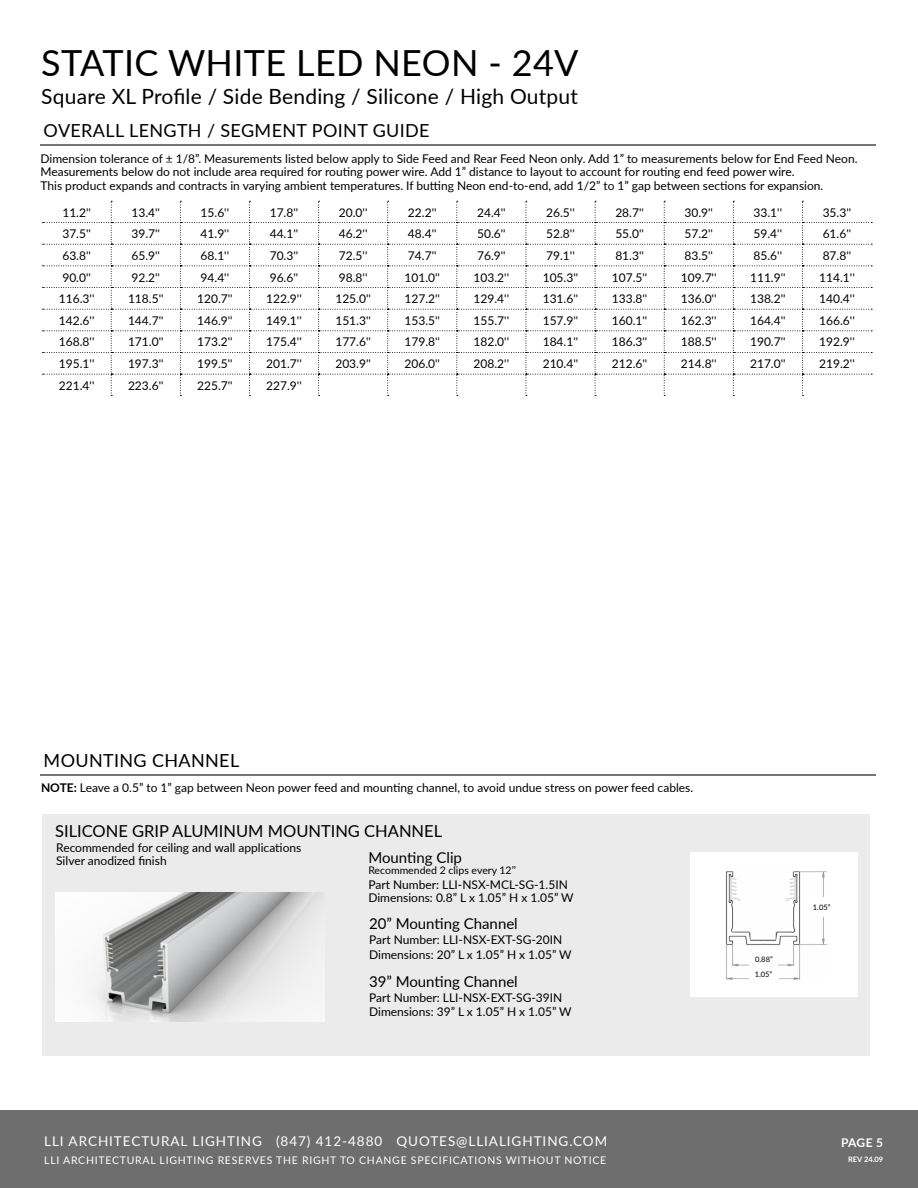
<style>
.page{position:relative;width:918px;height:1188px;background:#fff}
.page>*{position:absolute;margin:0;border:0;box-sizing:border-box;transform-origin:0 0}
.t1{font:36px "Lato";letter-spacing:.01em;color:#000}
.t2{font:21px "Lato";letter-spacing:.01em;color:#000}
.t3{font:18px "Lato";letter-spacing:.02em;color:#000}
.t4{font:16.5px "Lato";color:#000}
.t5{font:15px "Lato";color:#000}
.t6{font:13.5px "Lato";letter-spacing:.07em;color:#fff}
.t7{font:12px/13.5px "Lato";color:#000}
.t8{font:700 12px "Lato";color:#fff}
.t9{font:10.5px "Lato";letter-spacing:.07em;color:#fff}
.t10{font:10.5px "Lato";color:#000}
.t11{font:7.5px "Lato";color:#000}
.t12{font:700 7.5px "Lato";color:#fff}
.s1{font-weight:700}
</style>
<div class="page">
<div style="left:0;top:1110px;width:918px;height:78px;background:#6f6e6f"></div>
<hr style="left:41px;top:144px;width:835px;height:1px;background:#737577">
<div style="left:42px;top:814px;width:827px;height:242px;background:#ebebeb"></div>
<img style="left:56px;top:892px;width:269px;height:130px">
<div style="left:690px;top:852px;width:168px;height:145px;background:#fff"></div>
<hr style="left:41px;top:774px;width:835px;height:1px;background:#737577">
<img style="left:726px;top:871px;width:100px;height:108px">
<div style="left:749px;top:971px;width:29px;height:14px;background:#fff"></div>
<div style="left:750px;top:952px;width:28px;height:14px;background:#fff"></div>
<div style="left:807px;top:898px;width:29px;height:19px;background:#fff"></div>
<svg style="left:42px;top:201px;width:830px;height:195px"></svg>
<h1 class="t1" style="left:41px;top:37px;width:539px">STATIC WHITE LED NEON - 24V</h1>
<h2 class="t2" style="left:41px;top:82px;width:538px">Square XL Profile / Side Bending / Silicone / High Output</h2>
<h3 class="t3" style="left:44px;top:117px;width:388px">OVERALL LENGTH / SEGMENT POINT GUIDE</h3>
<p class="t7" style="left:40px;top:151px;width:819px">Dimension tolerance of ± 1/8”. Measurements listed below apply to Side Feed and Rear Feed Neon only. Add 1” to measurements below for End Feed Neon.<br>Measurements below do not include area required for routing power wire. Add 1” distance to layout to account for routing end feed power wire.<br>This product expands and contracts in varying ambient temperatures. If butting Neon end-to-end, add 1/2” to 1” gap between sections for expansion.</p>
<p class="t7" style="left:62px;top:205px;width:30px">11.2''</p>
<p class="t7" style="left:131px;top:205px;width:30px">13.4''</p>
<p class="t7" style="left:201px;top:205px;width:30px">15.6''</p>
<p class="t7" style="left:270px;top:205px;width:30px">17.8''</p>
<p class="t7" style="left:339px;top:205px;width:30px">20.0''</p>
<p class="t7" style="left:408px;top:205px;width:30px">22.2''</p>
<p class="t7" style="left:477px;top:205px;width:30px">24.4''</p>
<p class="t7" style="left:546px;top:205px;width:30px">26.5''</p>
<p class="t7" style="left:615px;top:205px;width:30px">28.7''</p>
<p class="t7" style="left:684px;top:205px;width:30px">30.9''</p>
<p class="t7" style="left:754px;top:205px;width:30px">33.1''</p>
<p class="t7" style="left:823px;top:205px;width:30px">35.3''</p>
<p class="t7" style="left:62px;top:227px;width:30px">37.5''</p>
<p class="t7" style="left:131px;top:227px;width:30px">39.7''</p>
<p class="t7" style="left:201px;top:227px;width:30px">41.9''</p>
<p class="t7" style="left:270px;top:227px;width:30px">44.1''</p>
<p class="t7" style="left:339px;top:227px;width:30px">46.2''</p>
<p class="t7" style="left:408px;top:227px;width:30px">48.4''</p>
<p class="t7" style="left:477px;top:227px;width:30px">50.6''</p>
<p class="t7" style="left:546px;top:227px;width:30px">52.8''</p>
<p class="t7" style="left:615px;top:227px;width:30px">55.0''</p>
<p class="t7" style="left:684px;top:227px;width:30px">57.2''</p>
<p class="t7" style="left:754px;top:227px;width:30px">59.4''</p>
<p class="t7" style="left:823px;top:227px;width:30px">61.6''</p>
<p class="t7" style="left:62px;top:248px;width:30px">63.8''</p>
<p class="t7" style="left:131px;top:248px;width:30px">65.9''</p>
<p class="t7" style="left:201px;top:248px;width:30px">68.1''</p>
<p class="t7" style="left:270px;top:248px;width:30px">70.3''</p>
<p class="t7" style="left:339px;top:248px;width:30px">72.5''</p>
<p class="t7" style="left:408px;top:248px;width:30px">74.7''</p>
<p class="t7" style="left:477px;top:248px;width:30px">76.9''</p>
<p class="t7" style="left:546px;top:248px;width:30px">79.1''</p>
<p class="t7" style="left:615px;top:248px;width:30px">81.3''</p>
<p class="t7" style="left:684px;top:248px;width:30px">83.5''</p>
<p class="t7" style="left:754px;top:248px;width:30px">85.6''</p>
<p class="t7" style="left:823px;top:248px;width:30px">87.8''</p>
<p class="t7" style="left:62px;top:270px;width:30px">90.0''</p>
<p class="t7" style="left:131px;top:270px;width:30px">92.2''</p>
<p class="t7" style="left:201px;top:270px;width:30px">94.4''</p>
<p class="t7" style="left:270px;top:270px;width:30px">96.6''</p>
<p class="t7" style="left:339px;top:270px;width:30px">98.8''</p>
<p class="t7" style="left:404px;top:270px;width:37px">101.0''</p>
<p class="t7" style="left:474px;top:270px;width:37px">103.2''</p>
<p class="t7" style="left:543px;top:270px;width:37px">105.3''</p>
<p class="t7" style="left:612px;top:270px;width:37px">107.5''</p>
<p class="t7" style="left:681px;top:270px;width:37px">109.7''</p>
<p class="t7" style="left:750px;top:270px;width:37px">111.9''</p>
<p class="t7" style="left:819px;top:270px;width:37px">114.1''</p>
<p class="t7" style="left:59px;top:292px;width:37px">116.3''</p>
<p class="t7" style="left:128px;top:292px;width:37px">118.5''</p>
<p class="t7" style="left:197px;top:292px;width:37px">120.7''</p>
<p class="t7" style="left:266px;top:292px;width:37px">122.9''</p>
<p class="t7" style="left:335px;top:292px;width:37px">125.0''</p>
<p class="t7" style="left:404px;top:292px;width:37px">127.2''</p>
<p class="t7" style="left:474px;top:292px;width:37px">129.4''</p>
<p class="t7" style="left:543px;top:292px;width:37px">131.6''</p>
<p class="t7" style="left:612px;top:292px;width:37px">133.8''</p>
<p class="t7" style="left:681px;top:292px;width:37px">136.0''</p>
<p class="t7" style="left:750px;top:292px;width:37px">138.2''</p>
<p class="t7" style="left:819px;top:292px;width:37px">140.4''</p>
<p class="t7" style="left:59px;top:313px;width:37px">142.6''</p>
<p class="t7" style="left:128px;top:313px;width:37px">144.7''</p>
<p class="t7" style="left:197px;top:313px;width:37px">146.9''</p>
<p class="t7" style="left:266px;top:313px;width:37px">149.1''</p>
<p class="t7" style="left:335px;top:313px;width:37px">151.3''</p>
<p class="t7" style="left:404px;top:313px;width:37px">153.5''</p>
<p class="t7" style="left:474px;top:313px;width:37px">155.7''</p>
<p class="t7" style="left:543px;top:313px;width:37px">157.9''</p>
<p class="t7" style="left:612px;top:313px;width:37px">160.1''</p>
<p class="t7" style="left:681px;top:313px;width:37px">162.3''</p>
<p class="t7" style="left:750px;top:313px;width:37px">164.4''</p>
<p class="t7" style="left:819px;top:313px;width:37px">166.6''</p>
<p class="t7" style="left:59px;top:335px;width:37px">168.8''</p>
<p class="t7" style="left:128px;top:335px;width:37px">171.0''</p>
<p class="t7" style="left:197px;top:335px;width:37px">173.2''</p>
<p class="t7" style="left:266px;top:335px;width:37px">175.4''</p>
<p class="t7" style="left:335px;top:335px;width:37px">177.6''</p>
<p class="t7" style="left:404px;top:335px;width:37px">179.8''</p>
<p class="t7" style="left:474px;top:335px;width:37px">182.0''</p>
<p class="t7" style="left:543px;top:335px;width:37px">184.1''</p>
<p class="t7" style="left:612px;top:335px;width:37px">186.3''</p>
<p class="t7" style="left:681px;top:335px;width:37px">188.5''</p>
<p class="t7" style="left:750px;top:335px;width:37px">190.7''</p>
<p class="t7" style="left:819px;top:335px;width:37px">192.9''</p>
<p class="t7" style="left:59px;top:357px;width:37px">195.1''</p>
<p class="t7" style="left:128px;top:357px;width:37px">197.3''</p>
<p class="t7" style="left:197px;top:357px;width:37px">199.5''</p>
<p class="t7" style="left:266px;top:357px;width:37px">201.7''</p>
<p class="t7" style="left:335px;top:357px;width:37px">203.9''</p>
<p class="t7" style="left:404px;top:357px;width:37px">206.0''</p>
<p class="t7" style="left:474px;top:357px;width:37px">208.2''</p>
<p class="t7" style="left:543px;top:357px;width:37px">210.4''</p>
<p class="t7" style="left:612px;top:357px;width:37px">212.6''</p>
<p class="t7" style="left:681px;top:357px;width:37px">214.8''</p>
<p class="t7" style="left:750px;top:357px;width:37px">217.0''</p>
<p class="t7" style="left:819px;top:357px;width:37px">219.2''</p>
<p class="t7" style="left:59px;top:378px;width:37px">221.4''</p>
<p class="t7" style="left:128px;top:378px;width:37px">223.6''</p>
<p class="t7" style="left:197px;top:378px;width:37px">225.7''</p>
<p class="t7" style="left:266px;top:378px;width:37px">227.9''</p>
<h3 class="t3" style="left:44px;top:747px;width:197px">MOUNTING CHANNEL</h3>
<p class="t7" style="left:41px;top:780px;width:654px"><span class="s1">NOTE:</span> Leave a 0.5” to 1” gap between Neon power feed and mounting channel, to avoid undue stress on power feed cables.</p>
<h3 class="t4" style="left:55px;top:819px;width:389px">SILICONE GRIP ALUMINUM MOUNTING CHANNEL</h3>
<p class="t7" style="left:56px;top:840px;width:247px">Recommended for ceiling and wall applications<br>Silver anodized finish</p>
<p class="t5" style="left:368px;top:847px;width:95px">Mounting Clip</p>
<p class="t7" style="left:368px;top:877px;width:201px">Part Number: LLI-NSX-MCL-SG-1.5IN</p>
<p class="t10" style="left:368px;top:863px;width:149px">Recommended 2 clips every 12’’</p>
<p class="t7" style="left:368px;top:890px;width:207px">Dimensions: 0.8” L x 1.05” H x 1.05” W</p>
<p class="t5" style="left:369px;top:913px;width:150px">20” Mounting Channel</p>
<p class="t7" style="left:369px;top:932px;width:204px;line-height:14.4px">Part Number: LLI-NSX-EXT-SG-20IN<br>Dimensions: 20” L x 1.05” H x 1.05” W</p>
<p class="t5" style="left:369px;top:970px;width:150px">39” Mounting Channel</p>
<p class="t7" style="left:369px;top:990px;width:204px;line-height:14.4px">Part Number: LLI-NSX-EXT-SG-39IN<br>Dimensions: 39” L x 1.05” H x 1.05” W</p>
<p class="t6" style="left:44px;top:1131px;width:565px">LLI ARCHITECTURAL LIGHTING (847) 412-4880 QUOTES@LLIALIGHTING.COM</p>
<p class="t9" style="left:44px;top:1153px;width:564px">LLI ARCHITECTURAL LIGHTING RESERVES THE RIGHT TO CHANGE SPECIFICATIONS WITHOUT NOTICE</p>
<p class="t11" style="left:755px;top:954px;width:19px">0.88”</p>
<p class="t11" style="left:755px;top:969px;width:19px">1.05”</p>
<p class="t11" style="left:813px;top:902px;width:19px">1.05”</p>
<p class="t8" style="left:841px;top:1134px;width:44px">PAGE 5</p>
<p class="t12" style="left:848px;top:1154px;width:37px">REV 24.09</p>
</div>
